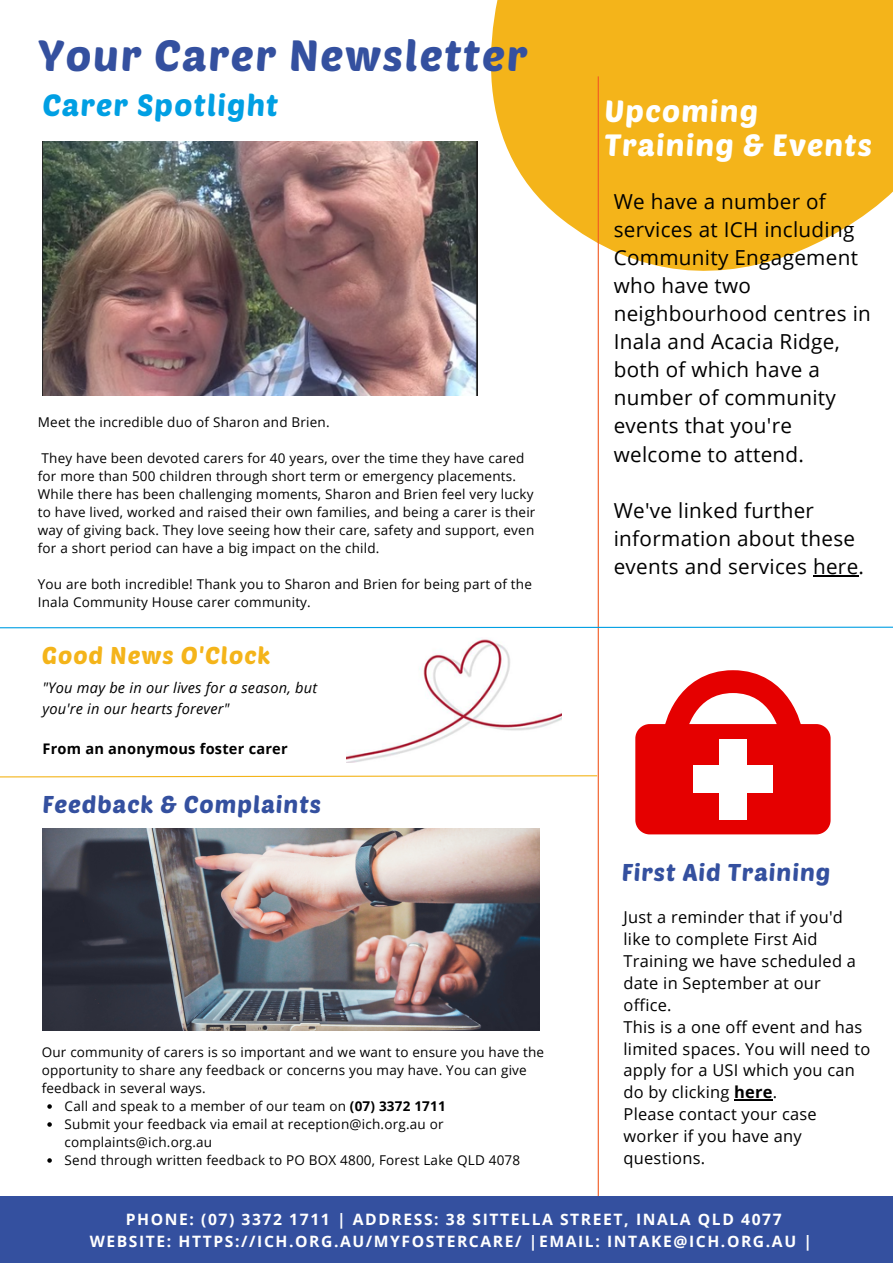
<style>
.page{position:relative;width:893px;height:1264px;background:#fff}
.page>*{position:absolute;margin:0;border:0;box-sizing:border-box;transform-origin:0 0}
.t1{font:43.05px "Poetsen One";letter-spacing:.04em;color:#34509f}
.t2{font:30.3px/34px "Poetsen One";letter-spacing:.04em;color:#fff}
.t3{font:30.3px "Poetsen One";letter-spacing:.04em;color:#009fe3}
.t4{font:24px "Poetsen One";letter-spacing:.04em;color:#34509f}
.t5{font:24px "Poetsen One";letter-spacing:.04em;color:#f4b41a}
.t6{font:20.7px/28px "Open Sans";letter-spacing:.015em;color:#000}
.t7{font:16.35px/21.9px "Open Sans";letter-spacing:.015em;color:#000}
.t8{font:700 15.75px "Open Sans";letter-spacing:.1em;color:#fff}
.t9{font:italic 14.55px/20.2px "Open Sans";letter-spacing:.015em;color:#000}
.t10{font:700 14.55px "Open Sans";letter-spacing:.015em;color:#000}
.t11{font:13.5px/18px "Open Sans";letter-spacing:.015em;color:#000}
.s1{font-weight:700}
</style>
<div class="page">
<svg style="left:477px;top:0;width:415px;height:362px;fill:#f4b41a"></svg>
<hr style="left:597px;top:76px;width:1px;height:1121px;background:#f15a22">
<div style="left:0;top:1196px;width:892px;height:66px;background:#34509f"></div>
<img style="left:346px;top:639px;width:215px;height:123px">
<img style="left:42px;top:141px;width:435px;height:255px">
<svg style="left:635px;top:670px;width:195px;height:164px"></svg>
<svg style="left:0;top:626px;width:892px;height:3px"></svg>
<svg style="left:0;top:774px;width:598px;height:4px"></svg>
<img style="left:43px;top:828px;width:497px;height:202px">
<svg style="left:47px;top:1104px;width:5px;height:4px"></svg>
<svg style="left:47px;top:1122px;width:5px;height:4px"></svg>
<svg style="left:47px;top:1158px;width:5px;height:4px"></svg>
<hr style="left:813px;top:575px;width:45px;height:1px;background:#000">
<hr style="left:734px;top:1099px;width:38px;height:2px;background:#000">
<p class="t1" style="left:38px;top:28px;width:491px">Your Carer Newsletter</p>
<p class="t3" style="left:42px;top:86px;width:237px">Carer Spotlight</p>
<p class="t11" style="left:38px;top:412px;width:293px">Meet the incredible duo of Sharon and Brien.</p>
<p class="t11" style="left:38px;top:448px;width:499px">They have been devoted carers for 40 years, over the time they have cared for more than 500 children through short term or emergency placements.<br>While there has been challenging moments, Sharon and Brien feel very lucky to have lived, worked and raised their own families, and being a carer is their way of giving back. They love seeing how their care, safety and support, even for a short period can have a big impact on the child.</p>
<p class="t11" style="left:38px;top:574px;width:495px">You are both incredible! Thank you to Sharon and Brien for being part of the<br>Inala Community House carer community.</p>
<p class="t5" style="left:42px;top:640px;width:230px">Good News O'Clock</p>
<p class="t9" style="left:42px;top:677px;width:276px">"You may be in our lives for a season, but you're in our hearts forever"</p>
<p class="t10" style="left:42px;top:738px;width:247px">From an anonymous foster carer</p>
<p class="t4" style="left:42px;top:789px;width:280px">Feedback &amp; Complaints</p>
<p class="t11" style="left:42px;top:1042px;width:504px">Our community of carers is so important and we want to ensure you have the opportunity to share any feedback or concerns you may have. You can give feedback in several ways.</p>
<p class="t11" style="left:65px;top:1096px;width:382px">Call and speak to a member of our team on <span class="s1">(07) 3372 1711</span></p>
<p class="t11" style="left:65px;top:1114px;width:380px">Submit your feedback via email at reception@ich.org.au or complaints@ich.org.au</p>
<p class="t11" style="left:65px;top:1150px;width:457px">Send through written feedback to PO BOX 4800, Forest Lake QLD 4078</p>
<p class="t2" style="left:604px;top:93px;width:269px">Upcoming<br>Training &amp; Events</p>
<p class="t6" style="left:613px;top:186px;width:259px">We have a number of services at ICH including<br>Community Engagement who have two neighbourhood centres in<br>Inala and Acacia Ridge, both of which have a number of community events that you're welcome to attend.</p>
<p class="t6" style="left:613px;top:496px;width:252px">We've linked further information about these events and services here.</p>
<p class="t4" style="left:621px;top:856px;width:210px">First Aid Training</p>
<p class="t7" style="left:623px;top:905px;width:234px">Just a reminder that if you'd like to complete First Aid<br>Training we have scheduled a date in September at our office.</p>
<p class="t7" style="left:623px;top:1015px;width:248px">This is a one off event and has limited spaces. You will need to apply for a USI which you can do by clicking <span class="s1">here</span>.</p>
<p class="t7" style="left:623px;top:1102px;width:195px">Please contact your case worker if you have any questions.</p>
<p class="t8" style="left:126px;top:1208px;width:657px">PHONE: (07) 3372 1711 | ADDRESS: 38 SITTELLA STREET, INALA QLD 4077</p>
<p class="t8" style="left:90px;top:1229px;width:723px">WEBSITE: HTTPS://ICH.ORG.AU/MYFOSTERCARE/ |EMAIL: INTAKE@ICH.ORG.AU |</p>
</div>
